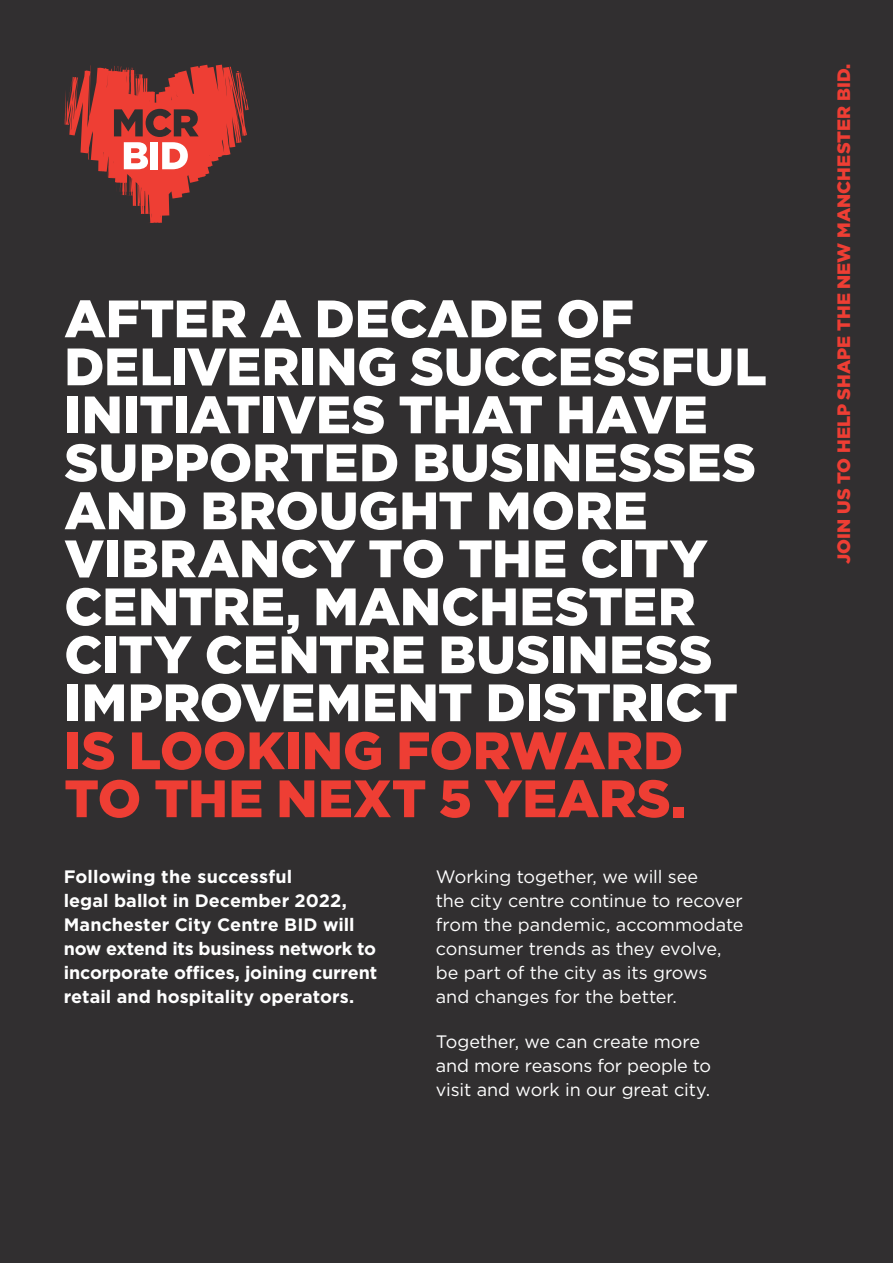
<style>
.page{position:relative;width:893px;height:1263px;background:#312f30}
.page>*{position:absolute;margin:0;border:0;box-sizing:border-box;transform-origin:0 0}
.t1{font:900 52.5px/48px "Gotham Pro";letter-spacing:-.005em;color:#fff}
.t2{font:900 52.5px/48px "Gotham Pro";letter-spacing:-.005em;color:#ee3e34}
.t3{font:18px/24px "Gotham Pro";letter-spacing:-.005em;color:#fff}
.t4{font:700 18px/24px "Gotham Pro";color:#fff}
.t5{font:900 18px "Gotham Pro";letter-spacing:.005em;color:#ee3e34}
</style>
<div class="page">
<svg style="left:64px;top:64px;width:185px;height:159px"></svg>
<h1 class="t1" style="left:64px;top:293px;width:704px">AFTER A DECADE OF<br>DELIVERING SUCCESSFUL<br>INITIATIVES THAT HAVE<br>SUPPORTED BUSINESSES<br>AND BROUGHT MORE<br>VIBRANCY TO THE CITY<br>CENTRE, MANCHESTER<br>CITY CENTRE BUSINESS<br>IMPROVEMENT DISTRICT</h1>
<h1 class="t2" style="left:64px;top:725px;width:623px">IS LOOKING FORWARD<br>TO THE NEXT 5 YEARS.</h1>
<p class="t4" style="left:64px;top:864px;width:315px">Following the successful<br>legal ballot in December 2022,<br>Manchester City Centre BID will now extend its business network to incorporate offices, joining current retail and hospitality operators.</p>
<p class="t3" style="left:436px;top:864px;width:309px">Working together, we will see<br>the city centre continue to recover from the pandemic, accommodate consumer trends as they evolve, be part of the city as its grows and changes for the better.</p>
<p class="t3" style="left:436px;top:1029px;width:277px">Together, we can create more and more reasons for people to visit and work in our great city.</p>
<p class="t5" style="left:833px;top:564px;width:502px;rotate:-90deg">JOIN US TO HELP SHAPE THE NEW MANCHESTER BID.</p>
</div>
